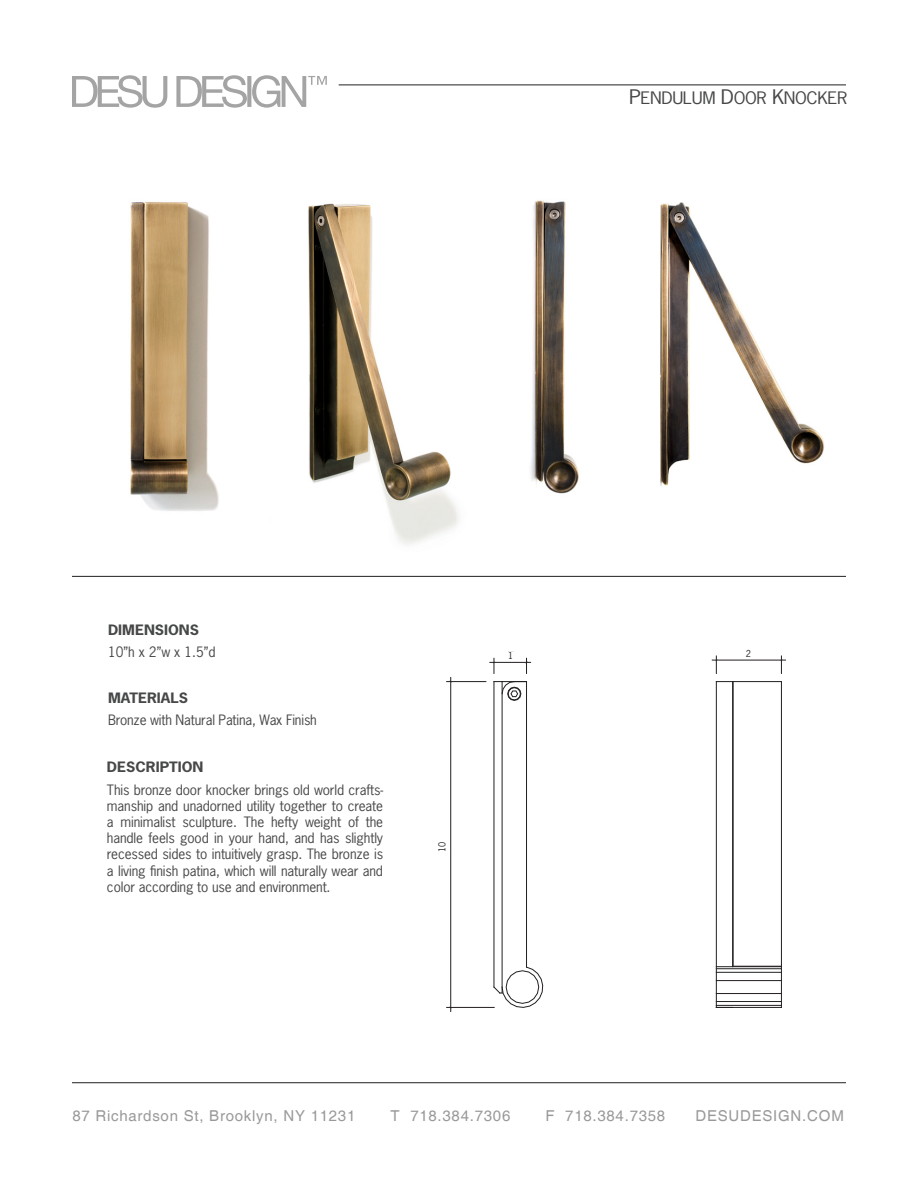
<style>
.page{position:relative;width:918px;height:1188px;background:#fff}
.page>*{position:absolute;margin:0;border:0;box-sizing:border-box;transform-origin:0 0}
.t1{font:16.2px "News Gothic Std";letter-spacing:-.02em;color:#464748;scale:1.11 1}
.t2{font:15px "Helvetica";letter-spacing:.05em;color:#999}
.t3{font:13.5px/16.2px "News Gothic Std";letter-spacing:-.01em;color:#464748;text-align:justify}
.t4{font:700 13.5px "News Gothic Std";color:#464748;scale:1.11 1}
.t5{font:11.4px "Arial Narrow";color:#231f20}
.t6{font:9px "News Gothic Std";color:#231f20}
.s1{font-size:18.9px}
</style>
<div class="page">
<svg style="left:72px;top:75px;width:95px;height:33px"></svg>
<svg style="left:176px;top:75px;width:151px;height:33px"></svg>
<hr style="left:339px;top:85px;width:507px;height:1px;background:#231f20">
<hr style="left:72px;top:1082px;width:774px;height:1px;background:#231f20">
<hr style="left:72px;top:576px;width:774px;height:1px;background:#231f20">
<img style="left:270px;top:203px;width:189px;height:342px">
<hr style="left:502px;top:682px;width:1px;height:311px;background:#231f20">
<hr style="left:526px;top:682px;width:1px;height:285px;background:#231f20">
<hr style="left:494px;top:682px;width:1px;height:305px;background:#231f20">
<svg style="left:493px;top:966px;width:50px;height:42px"></svg>
<hr style="left:447px;top:681px;width:39px;height:1px;background:#231f20">
<hr style="left:447px;top:1007px;width:47px;height:1px;background:#231f20">
<hr style="left:450px;top:678px;width:1px;height:334px;background:#231f20">
<hr style="left:716px;top:681px;width:65px;height:1px;background:#231f20">
<hr style="left:716px;top:682px;width:1px;height:325px;background:#231f20">
<hr style="left:732px;top:682px;width:1px;height:285px;background:#231f20">
<hr style="left:733px;top:682px;width:1px;height:284px;background:#231f20">
<hr style="left:716px;top:1007px;width:65px;height:1px;background:#231f20">
<hr style="left:716px;top:966px;width:65px;height:1px;background:#231f20">
<hr style="left:781px;top:682px;width:1px;height:325px;background:#231f20">
<hr style="left:716px;top:1005px;width:65px;height:1px;background:#231f20">
<hr style="left:716px;top:968px;width:65px;height:1px;background:#231f20">
<hr style="left:716px;top:972px;width:65px;height:1px;background:#231f20">
<hr style="left:716px;top:980px;width:65px;height:1px;background:#231f20">
<hr style="left:716px;top:993px;width:65px;height:1px;background:#231f20">
<hr style="left:716px;top:1001px;width:65px;height:1px;background:#231f20">
<hr style="left:712px;top:660px;width:74px;height:1px;background:#231f20">
<svg style="left:715px;top:656px;width:2px;height:17px"></svg>
<svg style="left:780px;top:656px;width:3px;height:17px"></svg>
<svg style="left:494px;top:681px;width:33px;height:20px"></svg>
<hr style="left:490px;top:662px;width:41px;height:1px;background:#231f20">
<svg style="left:493px;top:658px;width:2px;height:15px"></svg>
<svg style="left:525px;top:658px;width:3px;height:15px"></svg>
<img style="left:130px;top:202px;width:89px;height:309px">
<img style="left:530px;top:200px;width:49px;height:294px">
<img style="left:660px;top:202px;width:165px;height:284px">
<p class="t1" style="left:629px;top:88px;width:198px"><span class="s1">P</span>endulum <span class="s1">D</span>oor <span class="s1">k</span>nocker</p>
<p class="t4" style="left:108px;top:621px;width:84px">DIMENSIONS</p>
<p class="t3" style="left:108px;top:644px;width:109px">10”h x 2”w x 1.5”d</p>
<p class="t4" style="left:108px;top:689px;width:74px">MATERIALS</p>
<p class="t3" style="left:108px;top:712px;width:210px">Bronze with Natural Patina, Wax Finish</p>
<p class="t4" style="left:107px;top:758px;width:88px">DESCRIPTION</p>
<p class="t3" style="left:107px;top:781px;width:278px">This bronze door knocker brings old world crafts&shy;manship and unadorned utility together to create a minimalist sculpture. The hefty weight of the handle feels good in your hand, and has slightly recessed sides to intuitively grasp. The bronze is a living finish patina, which will naturally wear and color according to use and environment.</p>
<p class="t5" style="left:436px;top:852px;width:15px;rotate:-90deg">10"</p>
<p class="t6" style="left:436px;top:852px;width:11px;rotate:-90deg">10</p>
<p class="t6" style="left:508px;top:650px;width:7px">1</p>
<p class="t6" style="left:746px;top:647px;width:7px">2</p>
<p class="t5" style="left:506px;top:648px;width:10px">1"</p>
<p class="t5" style="left:745px;top:646px;width:10px">2"</p>
<p class="t2" style="left:72px;top:1107px;width:285px">87 Richardson St, Brooklyn, NY 11231</p>
<p class="t2" style="left:391px;top:1107px;width:121px">T 718.384.7306</p>
<p class="t2" style="left:546px;top:1107px;width:121px">F 718.384.7358</p>
<p class="t2" style="left:696px;top:1107px;width:150px">DESUDESIGN.COM</p>
</div>
